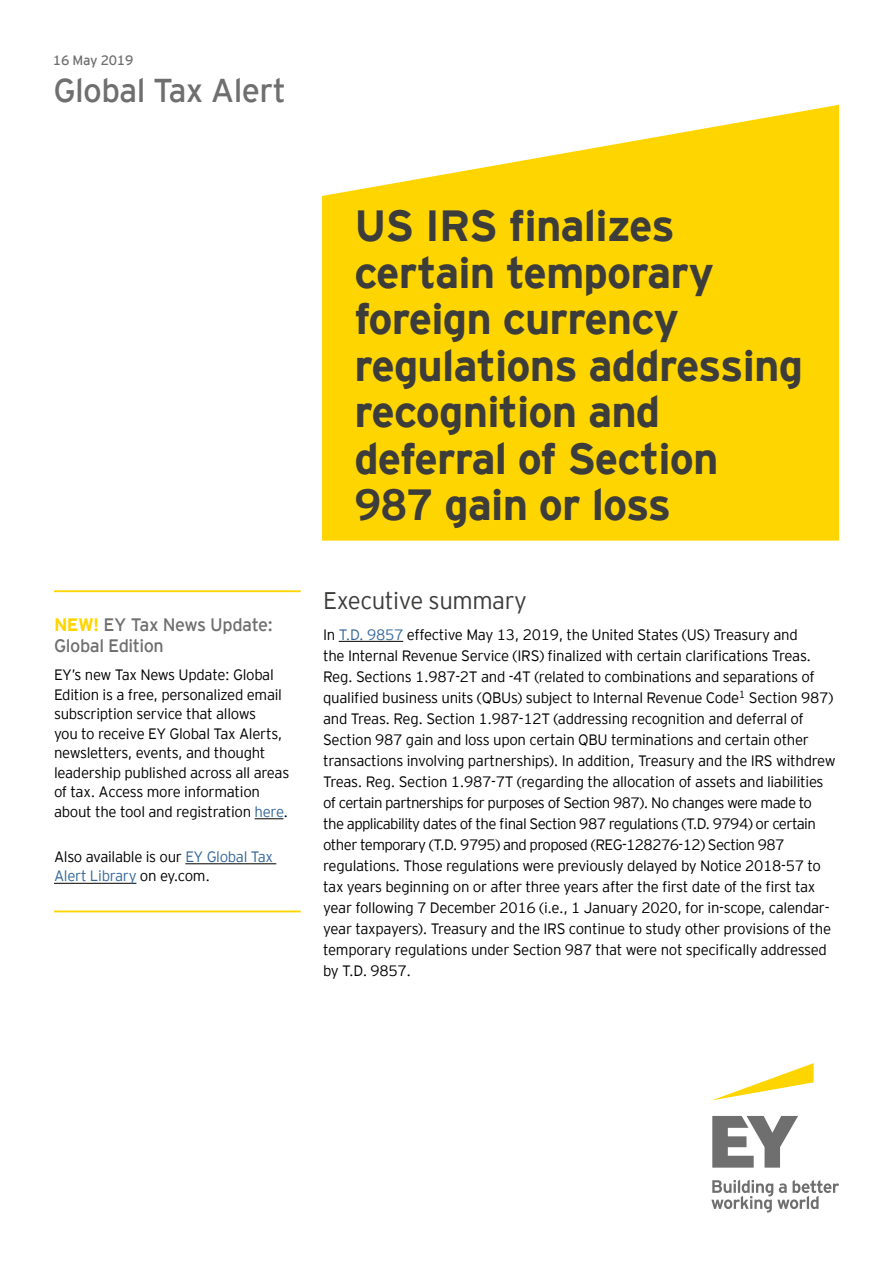
<style>
.page{position:relative;width:893px;height:1263px;background:#fff}
.page>*{position:absolute;margin:0;border:0;box-sizing:border-box;transform-origin:0 0}
.t1{font:700 43.5px/46.5px "EY Interstate";letter-spacing:-.02em;color:#3c3c3b}
.t2{font:33px "EY Interstate";letter-spacing:-.02em;color:#706f6f}
.t3{font:300 24px "EY Interstate";letter-spacing:-.02em;color:#3c3c3b}
.t4{font:18px/21px "EY Interstate";letter-spacing:-.025em;color:#706f6f}
.t5{font:300 15px/21px "EY Interstate";letter-spacing:-.02em;color:#000}
.t6{font:13.5px "EY Interstate";letter-spacing:-.02em;color:#706f6f}
.s1{font-weight:700;color:#ffd500}
.s2{color:#369}
</style>
<div class="page">
<svg style="left:322px;top:105px;width:517px;height:436px;background:#ffd91a"></svg>
<hr style="left:339px;top:641px;width:64px;height:1px;background:#000">
<hr style="left:54px;top:590px;width:247px;height:2px;background:#ffd500">
<svg style="left:255px;top:818px;width:28px;height:1px"></svg>
<hr style="left:185px;top:863px;width:91px;height:1px;background:#000">
<hr style="left:54px;top:883px;width:82px;height:1px;background:#000">
<hr style="left:54px;top:910px;width:247px;height:2px;background:#ffd500">
<svg style="left:713px;top:1063px;width:101px;height:37px"></svg>
<svg style="left:711px;top:1116px;width:128px;height:96px"></svg>
<p class="t6" style="left:53px;top:50px;width:82px">16 May 2019</p>
<h2 class="t2" style="left:53px;top:67px;width:234px">Global Tax Alert</h2>
<p class="t4" style="left:54px;top:613px;width:220px"><span class="s1">NEW!</span> EY Tax News Update:<br>Global Edition</p>
<p class="t5" style="left:54px;top:664px;width:237px;line-height:19.5px">EY’s new Tax News Update: Global Edition is a free, personalized email subscription service that allows<br>you to receive EY Global Tax Alerts, newsletters, events, and thought leadership published across all areas of tax. Access more information about the tool and registration <span class="s2">here</span>.</p>
<p class="t5" style="left:54px;top:846px;width:221px;line-height:19.5px">Also available is our <span class="s2">EY Global Tax<br>Alert Library</span> on ey.com.</p>
<h1 class="t1" style="left:354px;top:200px;width:450px">US IRS finalizes certain temporary foreign currency regulations addressing recognition and deferral of Section<br>987 gain or loss</h1>
<h3 class="t3" style="left:323px;top:584px;width:205px">Executive summary</h3>
<p class="t5" style="left:323px;top:623px;width:514px">In <span class="s2">T.D. 9857</span> effective May 13, 2019, the United States (US) Treasury and<br>the Internal Revenue Service (IRS) finalized with certain clarifications Treas.<br>Reg. Sections 1.987-2T and -4T (related to combinations and separations of qualified business units (QBUs) subject to Internal Revenue Code<sup>1</sup> Section 987) and Treas. Reg. Section 1.987-12T (addressing recognition and deferral of Section 987 gain and loss upon certain QBU terminations and certain other transactions involving partnerships). In addition, Treasury and the IRS withdrew Treas. Reg. Section 1.987-7T (regarding the allocation of assets and liabilities of certain partnerships for purposes of Section 987). No changes were made to the applicability dates of the final Section 987 regulations (T.D. 9794) or certain other temporary (T.D. 9795) and proposed (REG-128276-12) Section 987 regulations. Those regulations were previously delayed by Notice 2018-57 to tax years beginning on or after three years after the first date of the first tax year following 7 December 2016 (i.e., 1 January 2020, for in-scope, calendar&shy;year taxpayers). Treasury and the IRS continue to study other provisions of the temporary regulations under Section 987 that were not specifically addressed by T.D. 9857.</p>
</div>
